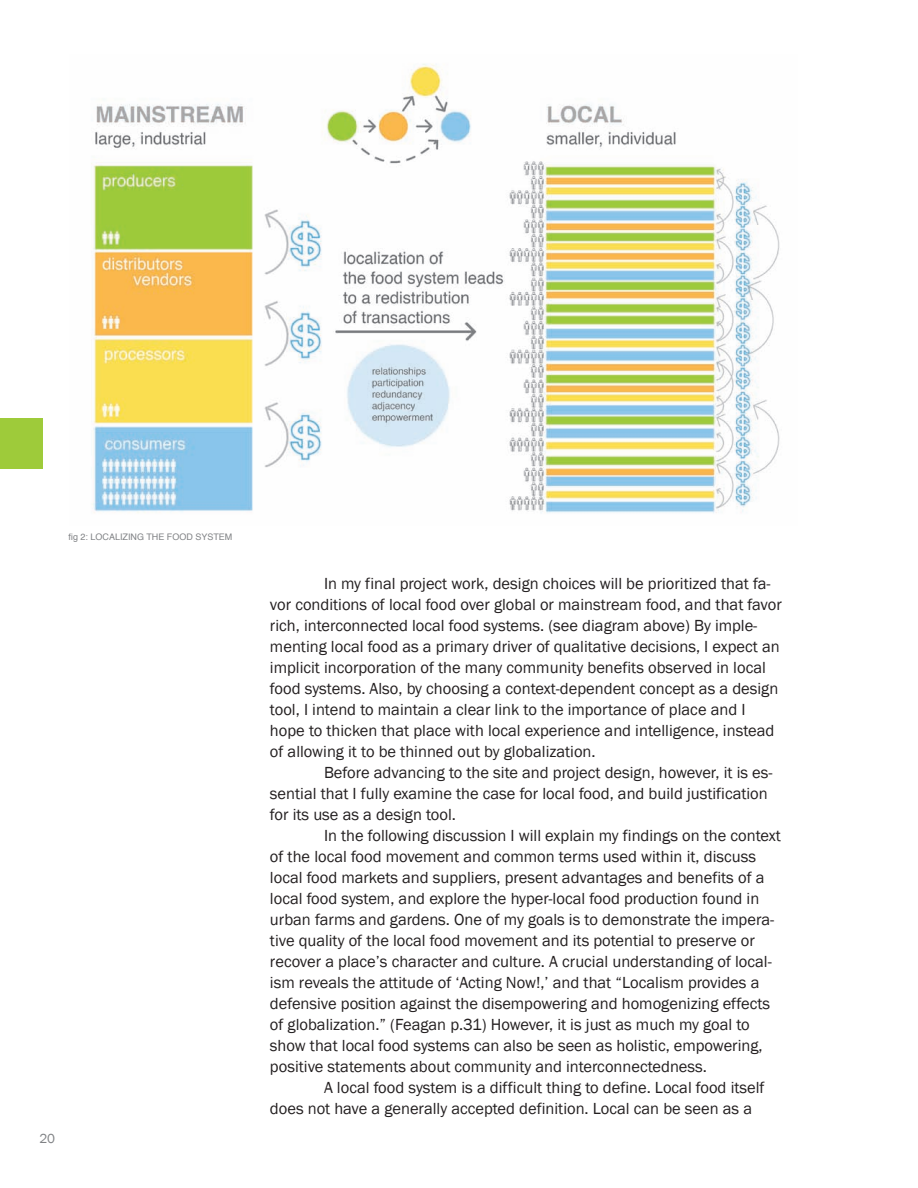
<style>
.page{position:relative;width:918px;height:1188px;background:#fff}
.page>*{position:absolute;margin:0;border:0;box-sizing:border-box;transform-origin:0 0}
.t1{font:16.5px/21px "Franklin Gothic";color:#231f20}
.t2{font:13.5px "Franklin Gothic";color:#808285}
.t3{font:9px "Helvetica";color:#808285}
</style>
<div class="page">
<img style="left:91px;top:64px;width:689px;height:449px">
<div style="left:0;top:418px;width:43px;height:51px;background:#9ecb3a"></div>
<p class="t3" style="left:69px;top:530px;width:165px">fig 2: LOCALIZING THE FOOD SYSTEM</p>
<p class="t2" style="left:39px;top:1131px;width:17px">20</p>
<p class="t1" style="left:270px;top:573px;width:513px;text-indent:54px">In my final project work, design choices will be prioritized that fa&shy;vor conditions of local food over global or mainstream food, and that favor rich, interconnected local food systems. (see diagram above) By imple&shy;menting local food as a primary driver of qualitative decisions, I expect an implicit incorporation of the many community benefits observed in local food systems. Also, by choosing a context-dependent concept as a design tool, I intend to maintain a clear link to the importance of place and I hope to thicken that place with local experience and intelligence, instead of allowing it to be thinned out by globalization.</p>
<p class="t1" style="left:270px;top:762px;width:504px;text-indent:54px">Before advancing to the site and project design, however, it is es&shy;sential that I fully examine the case for local food, and build justification for its use as a design tool.</p>
<p class="t1" style="left:270px;top:825px;width:512px;text-indent:54px">In the following discussion I will explain my findings on the context of the local food movement and common terms used within it, discuss local food markets and suppliers, present advantages and benefits of a local food system, and explore the hyper-local food production found in urban farms and gardens. One of my goals is to demonstrate the impera&shy;tive quality of the local food movement and its potential to preserve or recover a place’s character and culture. A crucial understanding of local&shy;ism reveals the attitude of ‘Acting Now!,’ and that “Localism provides a defensive position against the disempowering and homogenizing effects of globalization.” (Feagan p.31) However, it is just as much my goal to show that local food systems can also be seen as holistic, empowering, positive statements about community and interconnectedness.</p>
<p class="t1" style="left:270px;top:1077px;width:496px;text-indent:54px">A local food system is a difficult thing to define. Local food itself does not have a generally accepted definition. Local can be seen as a</p>
</div>
